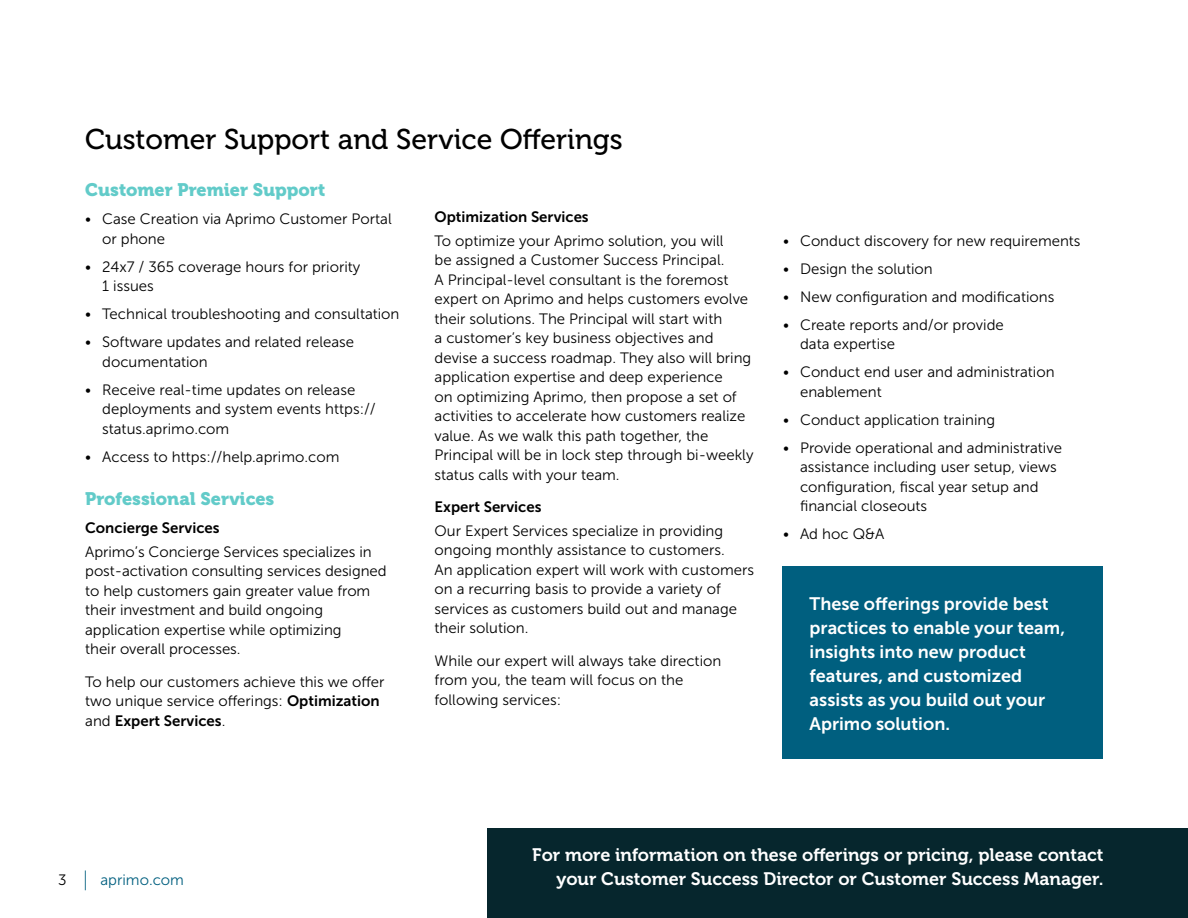
<style>
.page{position:relative;width:1188px;height:918px;background:#fff}
.page>*{position:absolute;margin:0;border:0;box-sizing:border-box;transform-origin:0 0}
.t1{font:28.5px "Museo 500";color:#000}
.t2{font:18px/24px "Museo Sans 700";color:#fff}
.t3{font:18px/24px "Museo 700";color:#fff;text-align:right}
.t4{font:18px "Museo 900";color:#62cbc9}
.t5{font:15px/19.5px "Museo Sans 300";color:#000}
.t6{font:15px "Museo Sans 700";color:#000}
.t7{font:15px "Museo Sans 300";color:#005f7f}
.s1{font-family:"Museo Sans 700"}
.s2{font-family:"Museo Sans 300"}
.s3{color:#000}
.s4{font-family:"Museo Sans 100";font-size:21px}
</style>
<div class="page">
<div style="left:783px;top:567px;width:320px;height:192px;background:#005f7f"></div>
<div style="left:488px;top:829px;width:700px;height:89px;background:#06262d"></div>
<h1 class="t1" style="left:85px;top:124px;width:539px">Customer Support and Service Offerings</h1>
<p class="t4" style="left:85px;top:180px;width:242px">Customer Premier Support</p>
<p class="t5" style="left:102px;top:210px;width:291px;text-indent:-17px">• Case Creation via Aprimo Customer Portal or phone</p>
<p class="t5" style="left:102px;top:257px;width:260px;text-indent:-17px">• 24x7 / 365 coverage hours for priority<br>1 issues</p>
<p class="t5" style="left:85px;top:305px;width:316px">• Technical troubleshooting and consultation</p>
<p class="t5" style="left:102px;top:333px;width:253px;text-indent:-17px">• Software updates and related release documentation</p>
<p class="t5" style="left:102px;top:380px;width:275px;text-indent:-17px">• Receive real-time updates on release deployments and system events https:// status.aprimo.com</p>
<p class="t5" style="left:85px;top:447px;width:256px">• Access to https://help.aprimo.com</p>
<p class="t4" style="left:85px;top:489px;width:191px">Professional Services</p>
<p class="t6" style="left:85px;top:520px;width:136px">Concierge Services</p>
<p class="t5" style="left:85px;top:542px;width:303px">Aprimo’s Concierge Services specializes in post-activation consulting services designed to help customers gain greater value from their investment and build ongoing application expertise while optimizing<br>their overall processes.</p>
<p class="t5" style="left:85px;top:672px;width:301px">To help our customers achieve this we offer two unique service offerings: <span class="s1">Optimization</span></p>
<p class="t6" style="left:85px;top:712px;width:142px"><span class="s2">and</span> Expert Services<span class="s2">.</span></p>
<p class="t6" style="left:435px;top:209px;width:156px">Optimization Services</p>
<p class="t5" style="left:435px;top:231px;width:320px">To optimize your Aprimo solution, you will<br>be assigned a Customer Success Principal.<br>A Principal-level consultant is the foremost expert on Aprimo and helps customers evolve their solutions. The Principal will start with<br>a customer’s key business objectives and devise a success roadmap. They also will bring application expertise and deep experience<br>on optimizing Aprimo, then propose a set of activities to accelerate how customers realize value. As we walk this path together, the Principal will be in lock step through bi-weekly status calls with your team.</p>
<p class="t6" style="left:435px;top:499px;width:108px">Expert Services</p>
<p class="t5" style="left:435px;top:521px;width:321px">Our Expert Services specialize in providing ongoing monthly assistance to customers.<br>An application expert will work with customers on a recurring basis to provide a variety of services as customers build out and manage their solution.</p>
<p class="t5" style="left:435px;top:651px;width:288px">While our expert will always take direction from you, the team will focus on the following services:</p>
<p class="t5" style="left:783px;top:231px;width:299px">• Conduct discovery for new requirements</p>
<p class="t5" style="left:783px;top:259px;width:151px">• Design the solution</p>
<p class="t5" style="left:783px;top:287px;width:273px">• New configuration and modifications</p>
<p class="t5" style="left:800px;top:315px;width:205px;text-indent:-17px">• Create reports and/or provide data expertise</p>
<p class="t5" style="left:800px;top:362px;width:256px;text-indent:-17px">• Conduct end user and administration enablement</p>
<p class="t5" style="left:783px;top:410px;width:214px">• Conduct application training</p>
<p class="t5" style="left:800px;top:438px;width:263px;text-indent:-17px">• Provide operational and administrative assistance including user setup, views configuration, fiscal year setup and financial closeouts</p>
<p class="t5" style="left:783px;top:524px;width:103px">• Ad hoc Q&amp;A</p>
<p class="t2" style="left:810px;top:592px;width:257px">These offerings provide best practices to enable your team, insights into new product features, and customized assists as you build out your<br>Aprimo solution.</p>
<p class="t7" style="left:58px;top:872px;width:127px"><span class="s3">3</span> <span class="s4">|</span> aprimo.com</p>
<p class="t3" style="left:532px;top:843px;width:573px">For more information on these offerings or pricing, please contact your Customer Success Director or Customer Success Manager.</p>
</div>
